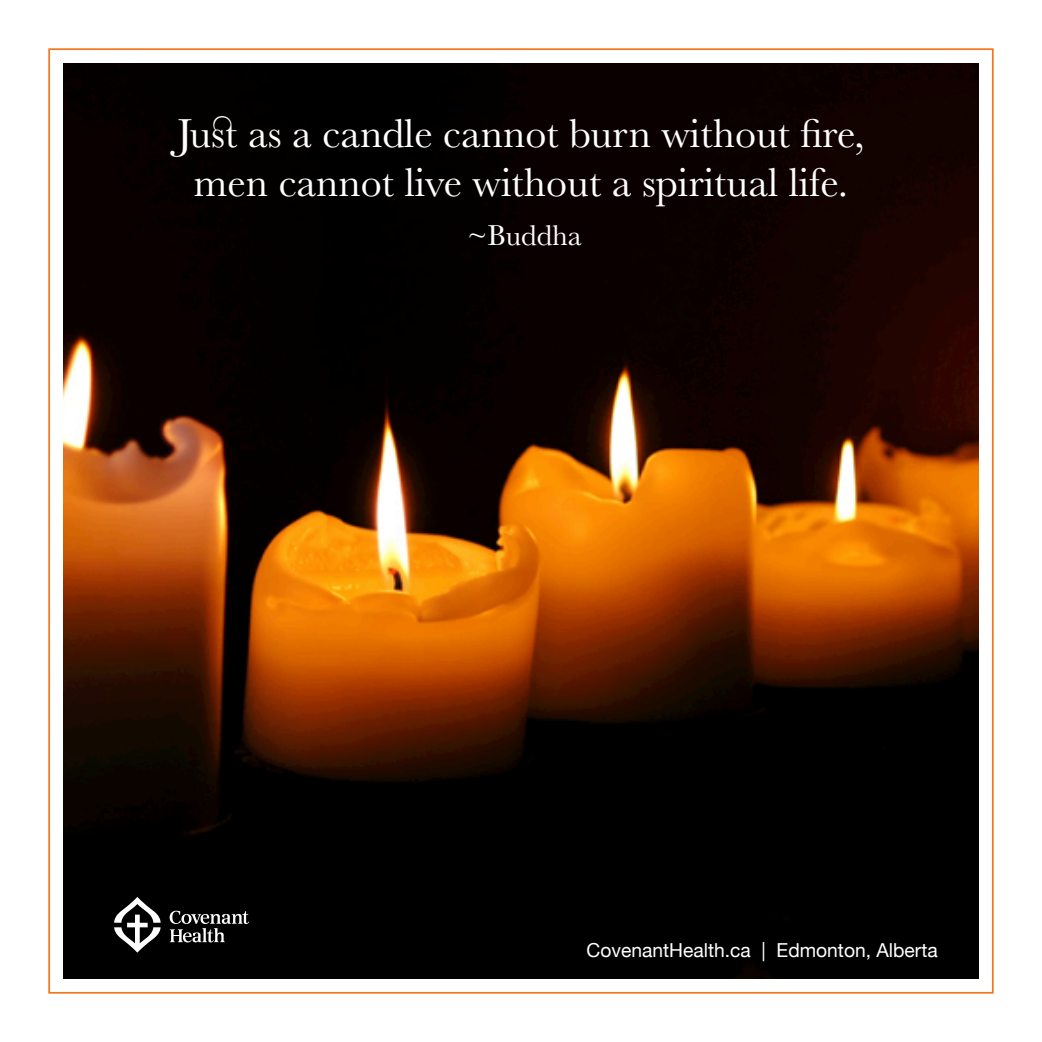
<style>
.page{position:relative;width:1042px;height:1042px;background:#fff}
.page>*{position:absolute;margin:0;border:0;box-sizing:border-box;transform-origin:0 0}
.t1{font:42px/49px "Baskerville";color:#fff;text-align:center}
.t2{font:29.75px "Baskerville";color:#fff}
.t3{font:19.25px "Helvetica Neue";color:#fff}
</style>
<div class="page">
<img style="left:63px;top:63px;width:916px;height:916px">
<svg style="left:114px;top:897px;width:47px;height:55px"></svg>
<svg style="left:170px;top:911px;width:79px;height:31px;background:#414141"></svg>
<p class="t1" style="left:177px;top:110px;width:689px">Just as a candle cannot burn without fire, men cannot live without a spiritual life.</p>
<p class="t2" style="left:467px;top:217px;width:116px">~Buddha</p>
<p class="t3" style="left:586px;top:936px;width:353px">CovenantHealth.ca | Edmonton, Alberta</p>
</div>
